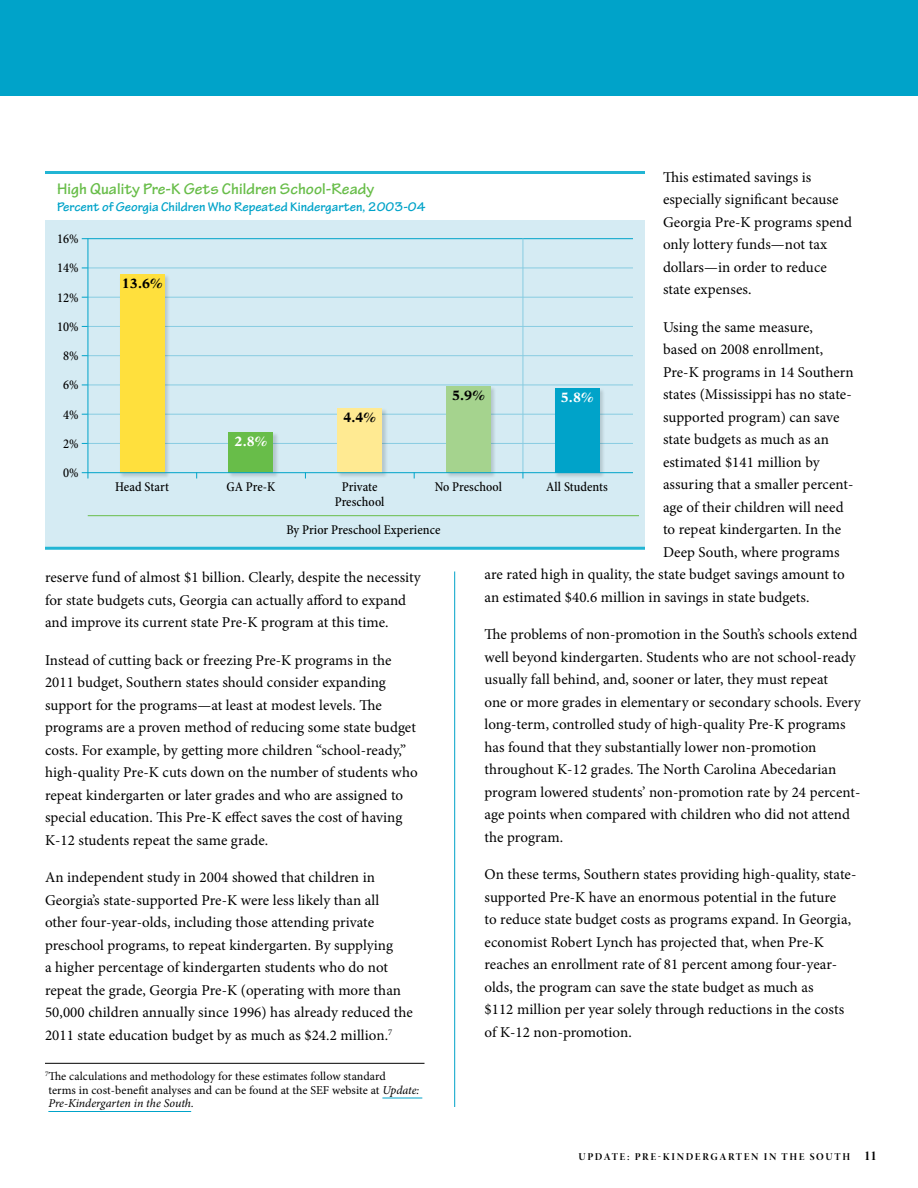
<style>
.page{position:relative;width:918px;height:1188px;background:#fff}
.page>*{position:absolute;margin:0;border:0;box-sizing:border-box;transform-origin:0 0}
.t1{font:700 16.5px "Tekton Pro";letter-spacing:.005em;color:#68bd49}
.t2{font:15px/22.5px "Minion Pro";letter-spacing:.005em;color:#000}
.t3{font:500 condensed 13.5px/29.2px "Minion Pro";letter-spacing:.005em;color:#000;text-align:center}
.t4{font:700 13.5px "Tekton Pro";color:#00a3c9}
.t5{font:700 13.5px "New Aster LT Std";color:#000}
.t6{font:700 13.5px "New Aster LT Std";color:#fff}
.t7{font:12px/13.5px "Minion Pro";letter-spacing:.005em;color:#000}
.t8{font:10.5px "Minion Pro Bold Disp";letter-spacing:.16em;color:#000}
.s1{font-style:italic}
.s2{font-size:13.5px}
</style>
<div class="page">
<div style="left:0;top:0;width:918px;height:96px;background:#00a3c9"></div>
<hr style="left:454px;top:572px;width:1px;height:535px;background:#00a3c9">
<hr style="left:45px;top:1063px;width:379px;height:1px;background:#000">
<hr style="left:382px;top:1098px;width:40px;height:1px;background:#00a3c9">
<hr style="left:48px;top:1111px;width:143px;height:1px;background:#00a3c9">
<div style="left:45px;top:220px;width:600px;height:327px;background:#d5ebf3"></div>
<hr style="left:82px;top:238px;width:551px;height:1px;background:#00a3c9">
<hr style="left:88px;top:268px;width:545px;height:1px;background:#88cce1">
<hr style="left:88px;top:297px;width:545px;height:1px;background:#88cce1">
<hr style="left:88px;top:326px;width:545px;height:1px;background:#88cce1">
<hr style="left:88px;top:355px;width:545px;height:1px;background:#88cce1">
<hr style="left:88px;top:385px;width:545px;height:1px;background:#88cce1">
<hr style="left:88px;top:414px;width:545px;height:1px;background:#88cce1">
<hr style="left:88px;top:443px;width:545px;height:1px;background:#88cce1">
<hr style="left:45px;top:171px;width:600px;height:3px;background:#22b5d4">
<hr style="left:45px;top:547px;width:600px;height:3px;background:#22b5d4">
<hr style="left:88px;top:238px;width:1px;height:240px;background:#00a3c9">
<hr style="left:523px;top:238px;width:1px;height:234px;background:#88cce1">
<div style="left:119px;top:274px;width:52px;height:204px;background:#000;opacity:.15"></div>
<div style="left:120px;top:274px;width:45px;height:198px;background:#ffe03d"></div>
<div style="left:228px;top:432px;width:51px;height:47px;background:#000;opacity:.15"></div>
<div style="left:228px;top:432px;width:45px;height:40px;background:#68bd49"></div>
<div style="left:337px;top:408px;width:51px;height:71px;background:#000;opacity:.15"></div>
<div style="left:337px;top:408px;width:45px;height:64px;background:#ffea92"></div>
<div style="left:446px;top:386px;width:51px;height:93px;background:#000;opacity:.15"></div>
<div style="left:446px;top:386px;width:45px;height:86px;background:#a5d38e"></div>
<div style="left:554px;top:388px;width:52px;height:90px;background:#000;opacity:.15"></div>
<div style="left:555px;top:388px;width:45px;height:84px;background:#00a3c9"></div>
<hr style="left:82px;top:472px;width:551px;height:1px;background:#00a3c9">
<hr style="left:88px;top:515px;width:551px;height:1px;background:#68bd49">
<p class="t2" style="left:663px;top:166px;width:191px">This estimated savings is especially significant because<br>Georgia Pre-K programs spend only lottery funds—not tax dollars—in order to reduce state expenses.</p>
<p class="t2" style="left:663px;top:316px;width:152px">Using the same measure,</p>
<p class="t2" style="left:663px;top:338px;width:162px">based on 2008 enrollment,</p>
<p class="t2" style="left:663px;top:361px;width:192px">Pre-K programs in 14 Southern</p>
<p class="t2" style="left:663px;top:383px;width:190px">states (Mississippi has no state-</p>
<p class="t2" style="left:663px;top:406px;width:178px">supported program) can save</p>
<p class="t2" style="left:663px;top:428px;width:167px">state budgets as much as an</p>
<p class="t2" style="left:663px;top:451px;width:158px">estimated $141 million by</p>
<p class="t2" style="left:663px;top:473px;width:192px">assuring that a smaller percent-</p>
<p class="t2" style="left:663px;top:496px;width:182px">age of their children will need</p>
<p class="t2" style="left:663px;top:518px;width:180px">to repeat kindergarten. In the</p>
<p class="t2" style="left:663px;top:541px;width:178px">Deep South, where programs</p>
<p class="t2" style="left:484px;top:563px;width:362px">are rated high in quality, the state budget savings amount to</p>
<p class="t2" style="left:484px;top:586px;width:327px">an estimated $40.6 million in savings in state budgets.</p>
<p class="t2" style="left:484px;top:623px;width:378px">The problems of non-promotion in the South’s schools extend well beyond kindergarten. Students who are not school-ready usually fall behind, and, sooner or later, they must repeat<br>one or more grades in elementary or secondary schools. Every long-term, controlled study of high-quality Pre-K programs has found that they substantially lower non-promotion throughout K-12 grades. The North Carolina Abecedarian program lowered students’ non-promotion rate by 24 percent&shy;age points when compared with children who did not attend the program.</p>
<p class="t2" style="left:484px;top:863px;width:373px">On these terms, Southern states providing high-quality, state&shy;supported Pre-K have an enormous potential in the future<br>to reduce state budget costs as programs expand. In Georgia, economist Robert Lynch has projected that, when Pre-K reaches an enrollment rate of 81 percent among four-year&shy;olds, the program can save the state budget as much as<br>$112 million per year solely through reductions in the costs of K-12 non-promotion.</p>
<p class="t1" style="left:57px;top:179px;width:319px">High Quality Pre-K Gets Children School-Ready</p>
<p class="t4" style="left:57px;top:199px;width:370px">Percent of Georgia Children Who Repeated Kindergarten, 2003-04</p>
<p class="t3" style="left:57px;top:225px;width:23px">16%<br>14%<br>12%<br>10%<br>8%<br>6%<br>4%<br>2%<br>0%</p>
<p class="t5" style="left:122px;top:275px;width:42px">13.6%</p>
<p class="t5" style="left:452px;top:387px;width:34px">5.9%</p>
<p class="t6" style="left:561px;top:389px;width:34px">5.8%</p>
<p class="t5" style="left:343px;top:409px;width:34px">4.4%</p>
<p class="t6" style="left:235px;top:433px;width:34px">2.8%</p>
<p class="t3" style="left:115px;top:473px;width:55px">Head Start</p>
<p class="t3" style="left:226px;top:473px;width:50px">GA Pre-K</p>
<p class="t3" style="left:342px;top:473px;width:37px">Private</p>
<p class="t3" style="left:435px;top:473px;width:69px">No Preschool</p>
<p class="t3" style="left:546px;top:473px;width:63px">All Students</p>
<p class="t3" style="left:335px;top:488px;width:51px">Preschool</p>
<p class="t3" style="left:286px;top:516px;width:156px">By Prior Preschool Experience</p>
<p class="t2" style="left:45px;top:566px;width:377px">reserve fund of almost $1 billion. Clearly, despite the necessity for state budgets cuts, Georgia can actually afford to expand and improve its current state Pre-K program at this time.</p>
<p class="t2" style="left:45px;top:649px;width:374px">Instead of cutting back or freezing Pre-K programs in the 2011 budget, Southern states should consider expanding support for the programs—at least at modest levels. The programs are a proven method of reducing some state budget costs. For example, by getting more children “school-ready,” high-quality Pre-K cuts down on the number of students who repeat kindergarten or later grades and who are assigned to special education. This Pre-K effect saves the cost of having K-12 students repeat the same grade.</p>
<p class="t2" style="left:45px;top:866px;width:369px">An independent study in 2004 showed that children in Georgia’s state-supported Pre-K were less likely than all other four-year-olds, including those attending private preschool programs, to repeat kindergarten. By supplying<br>a higher percentage of kindergarten students who do not repeat the grade, Georgia Pre-K (operating with more than 50,000 children annually since 1996) has already reduced the 2011 state education budget by as much as $24.2 million.<sup>7</sup></p>
<p class="t7" style="left:45px;top:1069px;width:376px"><sup>7</sup>The calculations and methodology for these estimates follow standard<br>terms in cost-benefit analyses and can be found at the SEF website at <span class="s1">Update:<br>Pre-Kindergarten in the South.</span></p>
<p class="t8" style="left:579px;top:1151px;width:300px">UPDATE:PRE-KINDERGARTEN IN THE SOUTH <span class="s2">11</span></p>
</div>
